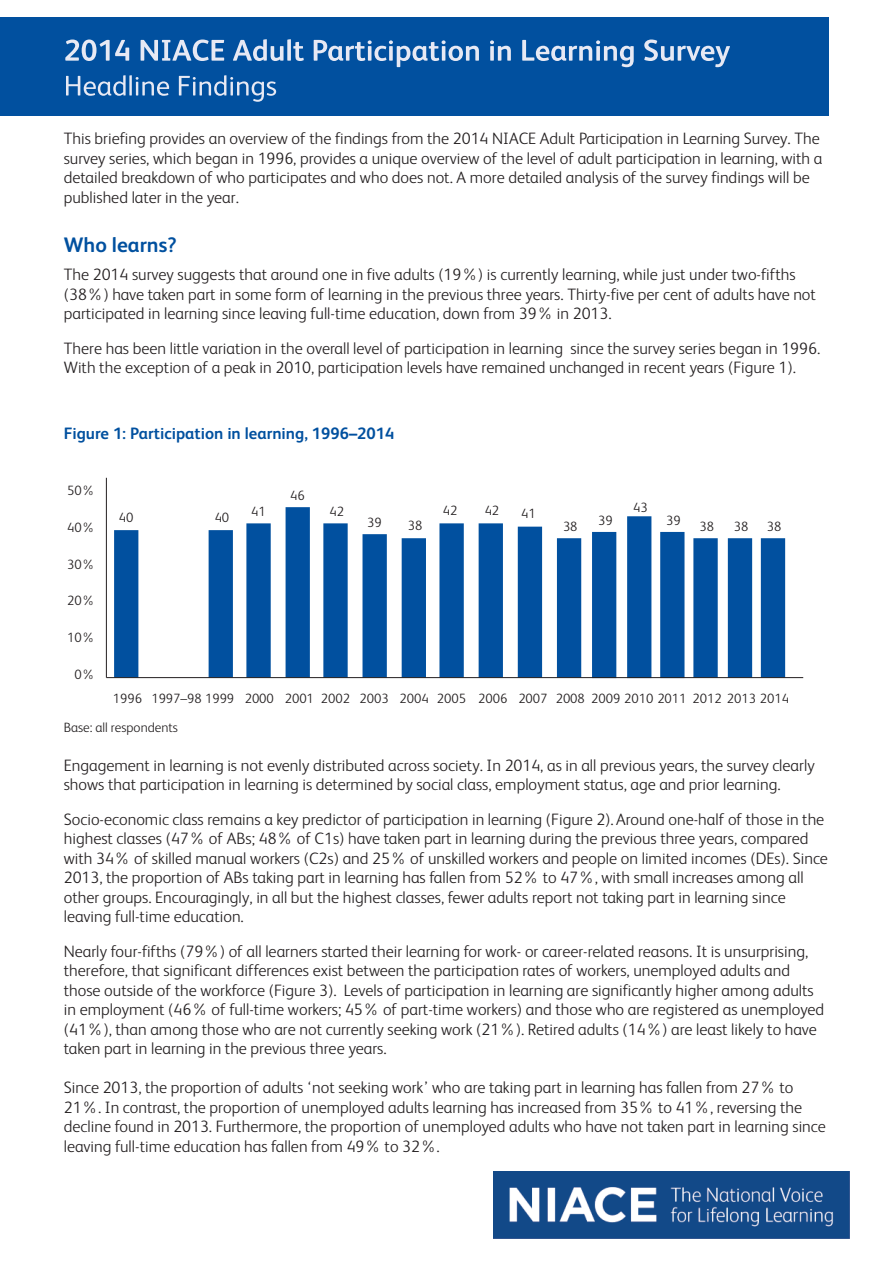
<style>
.page{position:relative;width:893px;height:1263px;background:#fff}
.page>*{position:absolute;margin:0;border:0;box-sizing:border-box;transform-origin:0 0}
.t1{font:700 21px "FS Albert";color:#01509f}
.t2{font:300 16.5px/19.5px "FS Albert";color:#231f20}
.t3{font:700 16.5px "FS Albert";color:#01509f}
.t4{font:300 13.5px "FS Albert";color:#231f20}
</style>
<div class="page">
<div style="left:0;top:17px;width:829px;height:99px;background:#01509f"></div>
<svg style="left:65px;top:40px;width:187px;height:21px"></svg>
<svg style="left:66px;top:75px;width:145px;height:21px"></svg>
<hr style="left:106px;top:478px;width:1px;height:200px;background:#231f20">
<div style="left:114px;top:530px;width:24px;height:148px;background:#01509f"></div>
<div style="left:209px;top:530px;width:24px;height:148px;background:#01509f"></div>
<div style="left:246px;top:523px;width:25px;height:155px;background:#01509f"></div>
<div style="left:286px;top:507px;width:24px;height:171px;background:#01509f"></div>
<div style="left:323px;top:523px;width:25px;height:155px;background:#01509f"></div>
<div style="left:362px;top:534px;width:25px;height:144px;background:#01509f"></div>
<div style="left:402px;top:538px;width:24px;height:140px;background:#01509f"></div>
<div style="left:439px;top:523px;width:25px;height:155px;background:#01509f"></div>
<div style="left:479px;top:523px;width:24px;height:155px;background:#01509f"></div>
<div style="left:518px;top:527px;width:24px;height:151px;background:#01509f"></div>
<div style="left:557px;top:538px;width:24px;height:140px;background:#01509f"></div>
<div style="left:592px;top:532px;width:24px;height:146px;background:#01509f"></div>
<div style="left:660px;top:532px;width:24px;height:146px;background:#01509f"></div>
<div style="left:627px;top:516px;width:24px;height:162px;background:#01509f"></div>
<div style="left:693px;top:538px;width:25px;height:140px;background:#01509f"></div>
<div style="left:728px;top:538px;width:24px;height:140px;background:#01509f"></div>
<div style="left:761px;top:538px;width:24px;height:140px;background:#01509f"></div>
<hr style="left:106px;top:677px;width:697px;height:1px;background:#231f20">
<img style="left:493px;top:1172px;width:356px;height:66px">
<p class="t2" style="left:64px;top:130px;width:760px">This briefing provides an overview of the findings from the 2014 NIACE Adult Participation in Learning Survey. The survey series, which began in 1996, provides a unique overview of the level of adult participation in learning, with a detailed breakdown of who participates and who does not. A more detailed analysis of the survey findings will be published later in the year.</p>
<p class="t1" style="left:64px;top:237px;width:114px">Who learns?</p>
<p class="t2" style="left:64px;top:266px;width:754px">The 2014 survey suggests that around one in five adults (19%) is currently learning, while just under two-fifths (38%) have taken part in some form of learning in the previous three years. Thirty-five per cent of adults have not participated in learning since leaving full-time education, down from 39% in 2013.</p>
<p class="t2" style="left:64px;top:340px;width:758px">There has been little variation in the overall level of participation in learning since the survey series began in 1996.<br>With the exception of a peak in 2010, participation levels have remained unchanged in recent years (Figure 1).</p>
<p class="t3" style="left:64px;top:428px;width:332px">Figure 1: Participation in learning, 1996–2014</p>
<p class="t4" style="left:67px;top:486px;width:30px">50%</p>
<p class="t4" style="left:67px;top:522px;width:30px">40%</p>
<p class="t4" style="left:67px;top:559px;width:30px">30%</p>
<p class="t4" style="left:67px;top:596px;width:30px">20%</p>
<p class="t4" style="left:67px;top:633px;width:30px">10%</p>
<p class="t4" style="left:74px;top:670px;width:22px">0%</p>
<p class="t4" style="left:119px;top:512px;width:16px">40</p>
<p class="t4" style="left:215px;top:512px;width:16px">40</p>
<p class="t4" style="left:251px;top:507px;width:16px">41</p>
<p class="t4" style="left:290px;top:491px;width:16px">46</p>
<p class="t4" style="left:329px;top:507px;width:16px">42</p>
<p class="t4" style="left:367px;top:518px;width:16px">39</p>
<p class="t4" style="left:633px;top:503px;width:16px">43</p>
<p class="t4" style="left:443px;top:506px;width:16px">42</p>
<p class="t4" style="left:485px;top:506px;width:16px">42</p>
<p class="t4" style="left:521px;top:508px;width:16px">41</p>
<p class="t4" style="left:598px;top:516px;width:16px">39</p>
<p class="t4" style="left:666px;top:516px;width:16px">39</p>
<p class="t4" style="left:408px;top:521px;width:16px">38</p>
<p class="t4" style="left:767px;top:522px;width:16px">38</p>
<p class="t4" style="left:563px;top:522px;width:16px">38</p>
<p class="t4" style="left:699px;top:522px;width:16px">38</p>
<p class="t4" style="left:734px;top:522px;width:16px">38</p>
<p class="t4" style="left:113px;top:693px;width:31px">1996</p>
<p class="t4" style="left:151px;top:693px;width:639px">1997–98 1999 2000 2001 2002 2003 2004 2005 2006 2007 2008 2009 2010 2011 2012 2013 2014</p>
<p class="t4" style="left:64px;top:722px;width:116px">Base: all respondents</p>
<p class="t2" style="left:64px;top:757px;width:753px">Engagement in learning is not evenly distributed across society. In 2014, as in all previous years, the survey clearly shows that participation in learning is determined by social class, employment status, age and prior learning.</p>
<p class="t2" style="left:64px;top:811px;width:766px">Socio-economic class remains a key predictor of participation in learning (Figure 2).Around one-half of those in the highest classes (47% of ABs; 48% of C1s) have taken part in learning during the previous three years, compared with 34% of skilled manual workers (C2s) and 25% of unskilled workers and people on limited incomes (DEs). Since 2013, the proportion of ABs taking part in learning has fallen from 52% to 47%, with small increases among all other groups. Encouragingly, in all but the highest classes, fewer adults report not taking part in learning since leaving full-time education.</p>
<p class="t2" style="left:64px;top:943px;width:762px">Nearly four-fifths (79%) of all learners started their learning for work- or career-related reasons. It is unsurprising, therefore, that significant differences exist between the participation rates of workers, unemployed adults and those outside of the workforce (Figure 3). Levels of participation in learning are significantly higher among adults in employment (46% of full-time workers; 45% of part-time workers) and those who are registered as unemployed (41%), than among those who are not currently seeking work (21%). Retired adults (14%) are least likely to have taken part in learning in the previous three years.</p>
<p class="t2" style="left:64px;top:1079px;width:764px">Since 2013, the proportion of adults ‘not seeking work’ who are taking part in learning has fallen from 27% to 21%. In contrast, the proportion of unemployed adults learning has increased from 35% to 41%, reversing the decline found in 2013. Furthermore, the proportion of unemployed adults who have not taken part in learning since leaving full-time education has fallen from 49% to 32%.</p>
</div>
